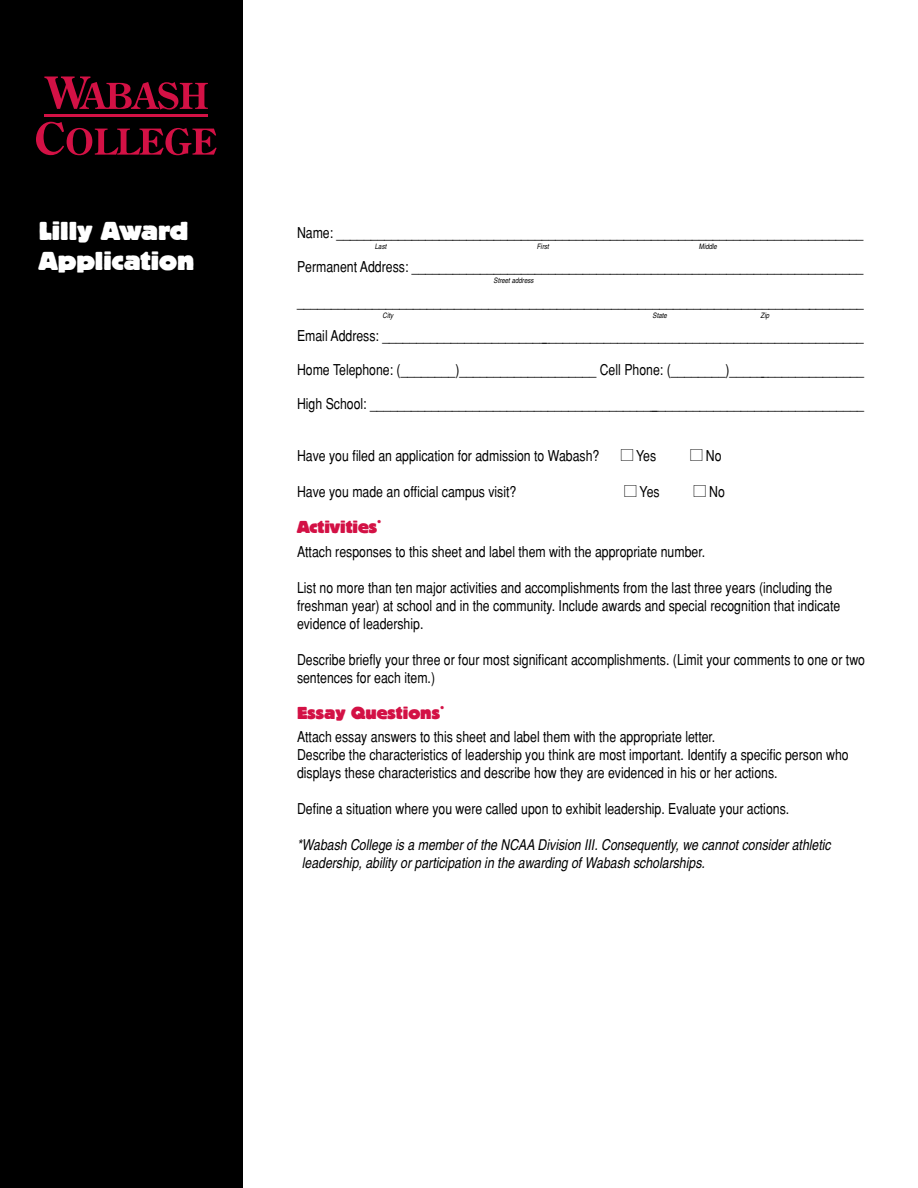
<style>
.page{position:relative;width:918px;height:1188px;background:#fff}
.page>*{position:absolute;margin:0;border:0;box-sizing:border-box;transform-origin:0 0}
.t1{font:27px/30px "Block T Heav";color:#fff}
.t2{font:18px "Block T Heav";color:#d31145}
.t3{font:condensed 15px/18px "Helvetica";color:#000}
.t4{font:italic condensed 15px/18px "Helvetica";color:#000}
.t5{font:italic condensed 7.5px "Helvetica";color:#000}
</style>
<div class="page">
<div style="left:0;top:0;width:243px;height:1188px;background:#000"></div>
<svg style="left:44px;top:77px;width:164px;height:33px"></svg>
<svg style="left:36px;top:122px;width:181px;height:33px"></svg>
<hr style="left:44px;top:114px;width:164px;height:3px;background:#d31145">
<h1 class="t1" style="left:39px;top:216px;width:157px">Lilly Award<br>Application</h1>
<p class="t3" style="left:297px;top:224px;width:568px">Name: _____________________________________________________________________________</p>
<p class="t5" style="left:375px;top:242px;width:13px">Last</p>
<p class="t5" style="left:537px;top:242px;width:13px">First</p>
<p class="t5" style="left:699px;top:242px;width:20px">Middle</p>
<p class="t3" style="left:297px;top:258px;width:568px">Permanent Address: __________________________________________________________________</p>
<p class="t3" style="left:297px;top:292px;width:568px">___________________________________________________________________________________</p>
<p class="t3" style="left:297px;top:326px;width:568px">Email Address: _______________________________________________________________________</p>
<p class="t3" style="left:297px;top:361px;width:569px">Home Telephone: (________)____________________ Cell Phone: (________)____________________</p>
<p class="t3" style="left:297px;top:395px;width:569px">High School: _________________________________________________________________________</p>
<p class="t3" style="left:297px;top:447px;width:304px">Have you filed an application for admission to Wabash?</p>
<p class="t3" style="left:636px;top:447px;width:22px">Yes</p>
<p class="t3" style="left:706px;top:447px;width:17px">No</p>
<p class="t3" style="left:297px;top:483px;width:221px">Have you made an official campus visit?</p>
<p class="t3" style="left:640px;top:483px;width:22px">Yes</p>
<p class="t3" style="left:709px;top:483px;width:17px">No</p>
<p class="t2" style="left:297px;top:517px;width:86px">Activities<sup>*</sup></p>
<p class="t3" style="left:297px;top:542px;width:410px">Attach responses to this sheet and label them with the appropriate number.</p>
<p class="t3" style="left:297px;top:578px;width:545px">List no more than ten major activities and accomplishments from the last three years (including the freshman year) at school and in the community. Include awards and special recognition that indicate evidence of leadership.</p>
<p class="t3" style="left:297px;top:650px;width:570px">Describe briefly your three or four most significant accomplishments. (Limit your comments to one or two sentences for each item.)</p>
<p class="t2" style="left:297px;top:703px;width:149px">Essay Questions<sup>*</sup></p>
<p class="t3" style="left:297px;top:728px;width:553px">Attach essay answers to this sheet and label them with the appropriate letter.<br>Describe the characteristics of leadership you think are most important. Identify a specific person who displays these characteristics and describe how they are evidenced in his or her actions.</p>
<p class="t3" style="left:297px;top:800px;width:494px">Define a situation where you were called upon to exhibit leadership. Evaluate your actions.</p>
<p class="t4" style="left:302px;top:836px;width:530px;text-indent:-5px">*Wabash College is a member of the NCAA Division III. Consequently, we cannot consider athletic leadership, ability or participation in the awarding of Wabash scholarships.</p>
<p class="t5" style="left:494px;top:276px;width:41px">Street address</p>
<p class="t5" style="left:383px;top:311px;width:12px">City</p>
<p class="t5" style="left:653px;top:311px;width:16px">State</p>
<p class="t5" style="left:761px;top:311px;width:10px">Zip</p>
</div>
